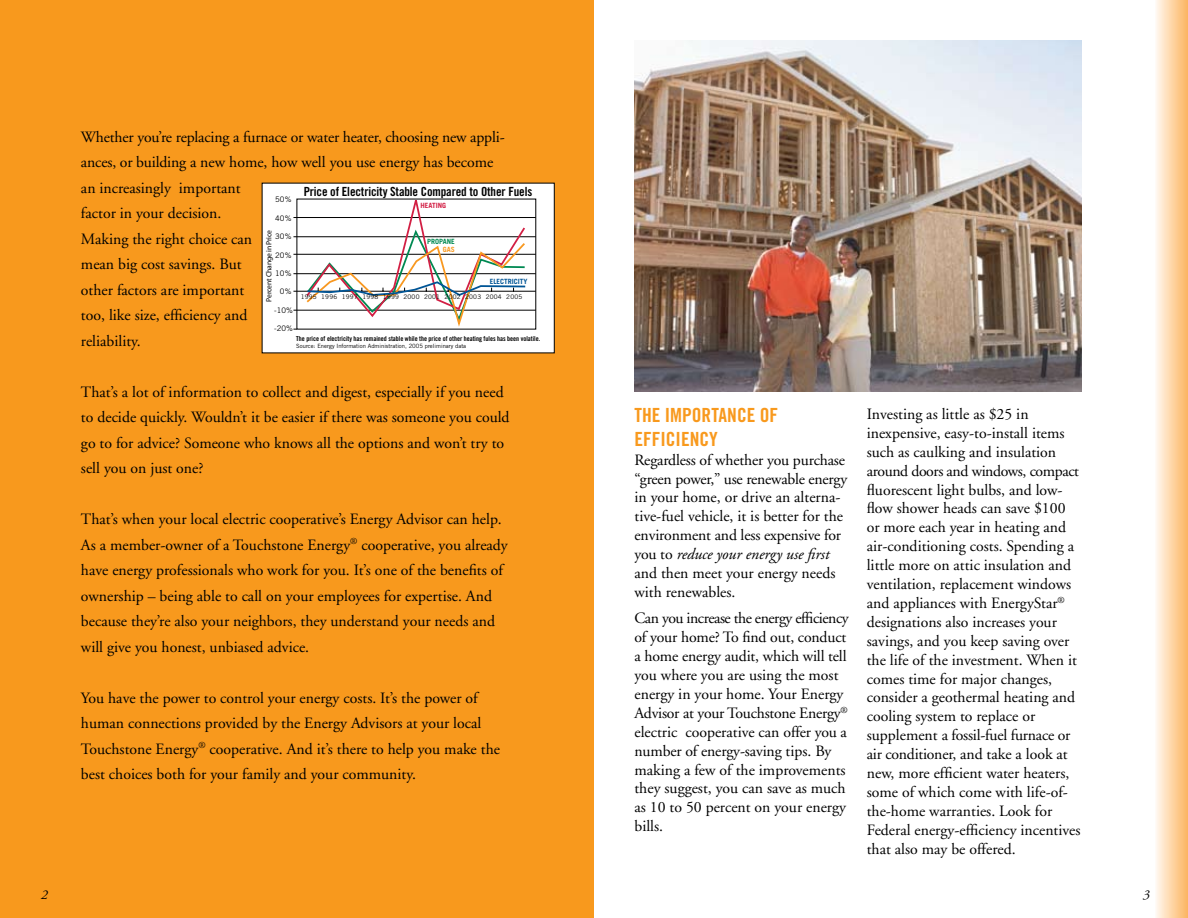
<style>
.page{position:relative;width:1188px;height:918px;background:#fff}
.page>*{position:absolute;margin:0;border:0;box-sizing:border-box;transform-origin:0 0}
.t1{font:19.5px/23.4px "Trade Gothic Bold Cond Twenty";color:#f8991d}
.t2{font:15.75px/18.9px "Adobe Garamond";color:#000}
.t3{font:italic 13.5px "Adobe Garamond";color:#000}
.t4{font:12.6px "Trade Gothic Bold Cond Twenty";letter-spacing:-.01em;color:#000}
.t5{font:7.65px "Trade Gothic";letter-spacing:.005em;color:#000}
.t6{font:7.65px "Myriad Pro";letter-spacing:-.02em;color:#000}
.t7{font:700 7.2px "Trade Gothic";color:#005596}
.t8{font:700 7.2px "Trade Gothic";color:#d21f44}
.t9{font:700 7.2px "Trade Gothic";color:#008952}
.t10{font:700 7.2px "Trade Gothic";color:#f89820}
.t11{font:6.75px "Trade Gothic Bold Cond Twenty";color:#000}
.t12{font:6.3px "Trade Gothic";letter-spacing:.035em;color:#000}
.t13{font:5.85px "Trade Gothic";color:#000}
.s1{font-style:italic}
</style>
<div class="page">
<div style="left:0;top:0;width:594px;height:918px;background:#f8991d"></div>
<div style="left:262px;top:183px;width:293px;height:170px;background:#fff"></div>
<hr style="left:293px;top:217px;width:243px;height:1px;background:#000">
<hr style="left:293px;top:236px;width:243px;height:1px;background:#000">
<hr style="left:293px;top:254px;width:243px;height:1px;background:#000">
<hr style="left:293px;top:273px;width:243px;height:1px;background:#000">
<hr style="left:293px;top:291px;width:243px;height:1px;background:#000">
<hr style="left:293px;top:310px;width:243px;height:1px;background:#000">
<svg style="left:305px;top:198px;width:222px;height:132px"></svg>
<div style="left:1148px;top:0;width:40px;height:918px;background:linear-gradient(to right,#fff,#fdb766)"></div>
<img style="left:634px;top:40px;width:447px;height:352px">
<p class="t2" style="left:81px;top:124px;width:425px;line-height:25.5px">Whether you’re replacing a furnace or water heater, choosing new appli&shy;ances, or building a new home, how well you use energy has become an increasingly important<br>factor in your decision.<br>Making the right choice can<br>mean big cost savings. But<br>other factors are important<br>too, like size, efficiency and<br>reliability.</p>
<p class="t2" style="left:81px;top:379px;width:430px;line-height:25.5px">That’s a lot of information to collect and digest, especially if you need to decide quickly. Wouldn’t it be easier if there was someone you could go to for advice? Someone who knows all the options and won’t try to sell you on just one?</p>
<p class="t2" style="left:81px;top:507px;width:428px;line-height:25.5px">That’s when your local electric cooperative’s Energy Advisor can help.<br>As a member-owner of a Touchstone Energy<sup>®</sup> cooperative, you already have energy professionals who work for you. It’s one of the benefits of ownership – being able to call on your employees for expertise. And because they’re also your neighbors, they understand your needs and will give you honest, unbiased advice.</p>
<p class="t2" style="left:81px;top:685px;width:421px;line-height:25.5px">You have the power to control your energy costs. It’s the power of human connections provided by the Energy Advisors at your local Touchstone Energy<sup>®</sup> cooperative. And it’s there to help you make the best choices both for your family and your community.</p>
<p class="t4" style="left:304px;top:184px;width:230px">Price of Electricity stable Compared to Other Fuels</p>
<p class="t5" style="left:275px;top:195px;width:18px">50%</p>
<p class="t5" style="left:275px;top:213px;width:18px">40%</p>
<p class="t5" style="left:275px;top:232px;width:18px">30%</p>
<p class="t5" style="left:275px;top:250px;width:18px">20%</p>
<p class="t5" style="left:275px;top:269px;width:18px">10%</p>
<p class="t5" style="left:280px;top:287px;width:13px">0%</p>
<p class="t5" style="left:274px;top:306px;width:20px">-10%</p>
<p class="t5" style="left:274px;top:324px;width:20px">-20%</p>
<p class="t8" style="left:421px;top:201px;width:27px">HEATING</p>
<p class="t9" style="left:427px;top:237px;width:29px">PROPANE</p>
<p class="t10" style="left:443px;top:246px;width:14px">GAS</p>
<p class="t6" style="left:264px;top:302px;width:74px;rotate:-90deg">Percent Change in Price</p>
<p class="t7" style="left:490px;top:277px;width:39px">ELECTRICITY</p>
<p class="t12" style="left:301px;top:293px;width:223px">1995 1996 1997 1998 1999 2000 2001 2002 2003 2004 2005</p>
<p class="t11" style="left:296px;top:335px;width:245px">The price of electricity has remained stable while the price of other heating fules has been volatile.</p>
<p class="t13" style="left:296px;top:343px;width:171px">Source: Energy Information Administration, 2005 preliminary data</p>
<p class="t3" style="left:41px;top:888px;width:8px">2</p>
<p class="t1" style="left:634px;top:404px;width:145px">THE IMPORTANCE OF<br>EFFICIENCY</p>
<p class="t2" style="left:634px;top:451px;width:214px">Regardless of whether you purchase “green power,” use renewable energy in your home, or drive an alterna&shy;tive-fuel vehicle, it is better for the environment and less expensive for you to <span class="s1">reduce your energy use first </span>and then meet your energy needs with renewables.</p>
<p class="t2" style="left:634px;top:609px;width:216px">Can you increase the energy efficiency of your home? To find out, conduct a home energy audit, which will tell you where you are using the most energy in your home. Your Energy<br>Advisor at your Touchstone Energy<sup>® </sup>electric cooperative can offer you a number of energy-saving tips. By making a few of the improvements they suggest, you can save as much as 10 to 50 percent on your energy bills.</p>
<p class="t2" style="left:867px;top:405px;width:215px">Investing as little as $25 in inexpensive, easy-to-install items such as caulking and insulation around doors and windows, compact fluorescent light bulbs, and low&shy;flow shower heads can save $100 or more each year in heating and air-conditioning costs. Spending a little more on attic insulation and ventilation, replacement windows and appliances with EnergyStar<sup>® </sup>designations also increases your savings, and you keep saving over the life of the investment. When it comes time for major changes, consider a geothermal heating and cooling system to replace or supplement a fossil-fuel furnace or air conditioner, and take a look at new, more efficient water heaters, some of which come with life-of&shy;the-home warranties. Look for Federal energy-efficiency incentives that also may be offered.</p>
<p class="t3" style="left:1143px;top:888px;width:8px">3</p>
</div>
